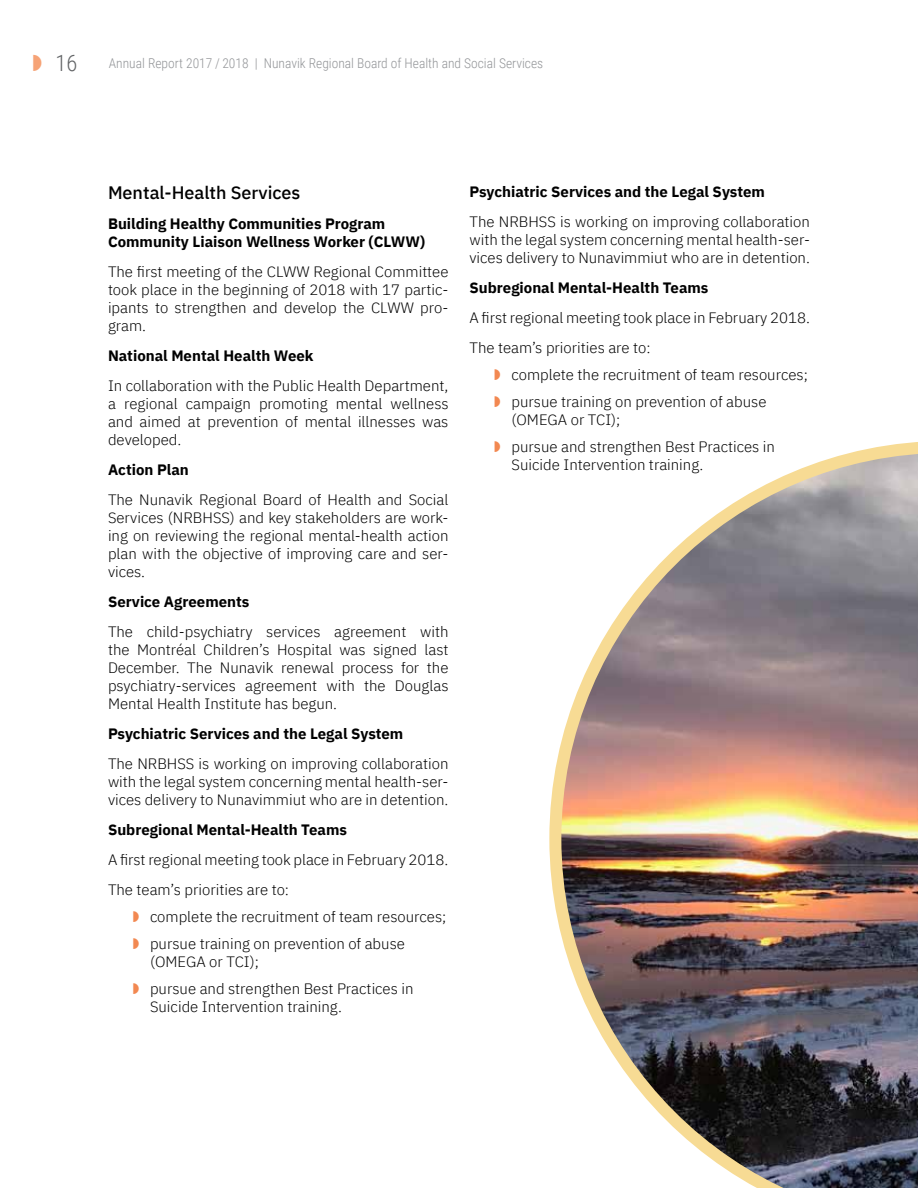
<style>
.page{position:relative;width:918px;height:1188px;background:#fff}
.page>*{position:absolute;margin:0;border:0;box-sizing:border-box;transform-origin:0 0}
.t1{font:300 22.5px "Roboto Condensed";color:#626466}
.t2{font:500 18px "IBM Plex Sans";color:#000}
.t3{font:300 15px/18px "IBM Plex Sans";color:#000;text-align:justify}
.t4{font:700 15px/18px "IBM Plex Sans";color:#000}
.t5{font:300 13.5px "Roboto Condensed";color:#939598}
</style>
<div class="page">
<img style="left:549px;top:442px;width:369px;height:746px">
<h1 class="t1" style="left:56px;top:47px;width:23px">16</h1>
<p class="t5" style="left:109px;top:53px;width:436px">Annual Report 2017 / 2018 | Nunavik Regional Board of Health and Social Services</p>
<p class="t2" style="left:108px;top:178px;width:194px">Mental-Health Services</p>
<p class="t4" style="left:108px;top:213px;width:319px">Building Healthy Communities Program<br>Community Liaison Wellness Worker (CLWW)</p>
<p class="t3" style="left:108px;top:261px;width:342px">The first meeting of the CLWW Regional Committee took place in the beginning of 2018 with 17 partic&shy;ipants to strengthen and develop the CLWW pro&shy;gram.</p>
<p class="t4" style="left:108px;top:345px;width:207px">National Mental Health Week</p>
<p class="t3" style="left:108px;top:375px;width:342px">In collaboration with the Public Health Department, a regional campaign promoting mental wellness and aimed at prevention of mental illnesses was developed.</p>
<p class="t4" style="left:108px;top:459px;width:82px">Action Plan</p>
<p class="t3" style="left:108px;top:489px;width:342px">The Nunavik Regional Board of Health and Social Services (NRBHSS) and key stakeholders are work&shy;ing on reviewing the regional mental-health action plan with the objective of improving care and ser&shy;vices.</p>
<p class="t4" style="left:108px;top:591px;width:143px">Service Agreements</p>
<p class="t3" style="left:108px;top:621px;width:342px">The child-psychiatry services agreement with the Montréal Children’s Hospital was signed last December. The Nunavik renewal process for the psychiatry-services agreement with the Douglas Mental Health Institute has begun.</p>
<p class="t4" style="left:108px;top:723px;width:297px">Psychiatric Services and the Legal System</p>
<p class="t3" style="left:108px;top:753px;width:342px">The NRBHSS is working on improving collaboration with the legal system concerning mental health-ser&shy;vices delivery to Nunavimmiut who are in detention.</p>
<p class="t4" style="left:108px;top:819px;width:241px">Subregional Mental-Health Teams</p>
<p class="t3" style="left:108px;top:843px;width:342px;line-height:30px">A first regional meeting took place in February 2018.<br>The team’s priorities are to:</p>
<p class="t3" style="left:150px;top:902px;width:298px;line-height:27px">complete the recruitment of team resources; pursue training on prevention of abuse</p>
<p class="t3" style="left:150px;top:947px;width:265px;line-height:27px">(OMEGA or TCI);<br>pursue and strengthen Best Practices in</p>
<p class="t3" style="left:150px;top:996px;width:193px">Suicide Intervention training.</p>
<p class="t4" style="left:470px;top:181px;width:297px">Psychiatric Services and the Legal System</p>
<p class="t3" style="left:470px;top:211px;width:342px">The NRBHSS is working on improving collaboration with the legal system concerning mental health-ser&shy;vices delivery to Nunavimmiut who are in detention.</p>
<p class="t4" style="left:470px;top:277px;width:241px">Subregional Mental-Health Teams</p>
<p class="t3" style="left:470px;top:301px;width:342px;line-height:30px">A first regional meeting took place in February 2018.<br>The team’s priorities are to:</p>
<p class="t3" style="left:512px;top:359px;width:298px;line-height:27px">complete the recruitment of team resources; pursue training on prevention of abuse</p>
<p class="t3" style="left:512px;top:404px;width:265px;line-height:27px">(OMEGA or TCI);<br>pursue and strengthen Best Practices in</p>
<p class="t3" style="left:512px;top:454px;width:193px">Suicide Intervention training.</p>
</div>
